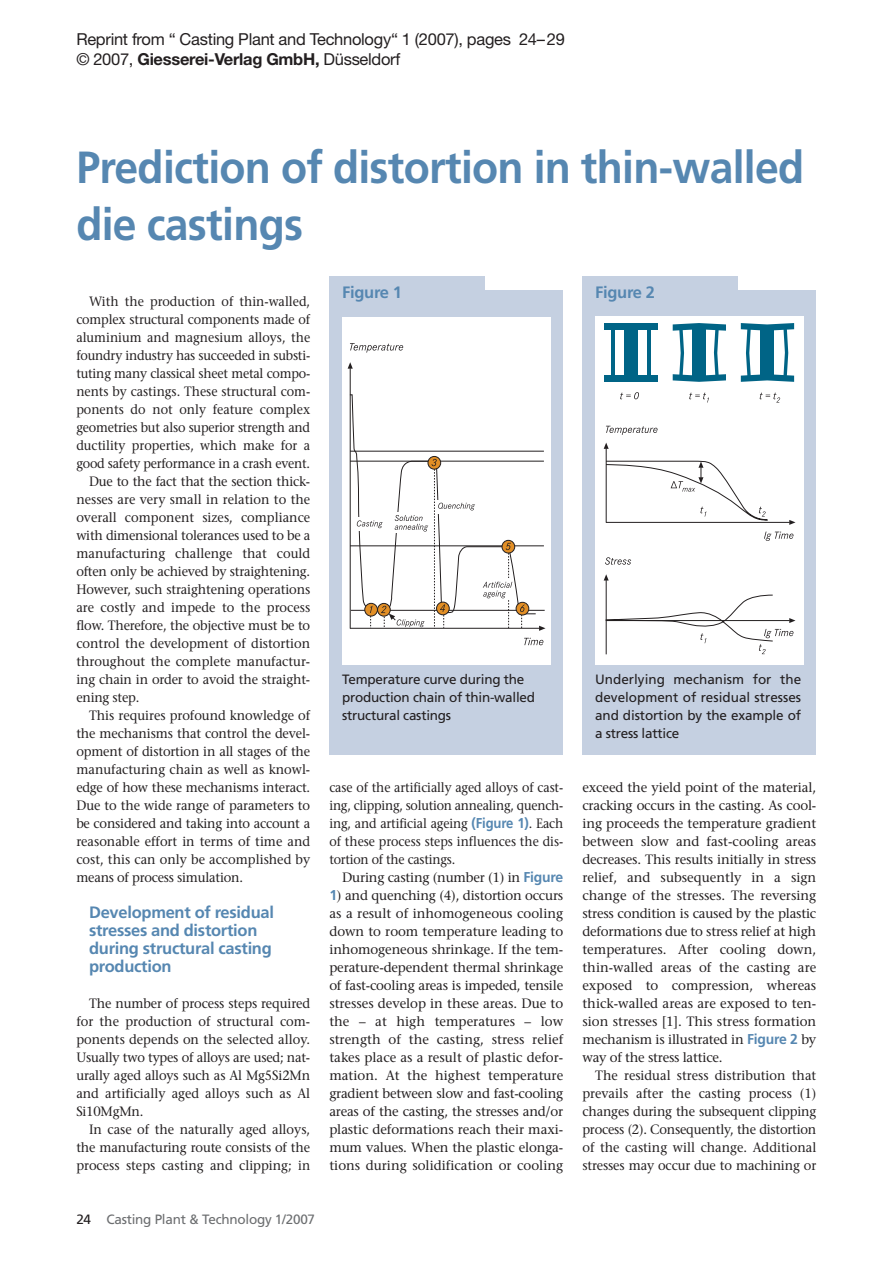
<style>
.page{position:relative;width:893px;height:1263px;background:#fff}
.page>*{position:absolute;margin:0;border:0;box-sizing:border-box;transform-origin:0 0}
.t1{font:700 45px/57px "Frutiger";letter-spacing:-.015em;color:#5687b1;scale:.95 1}
.t2{font:16.5px/19.8px "Helvetica Neue";letter-spacing:-.015em;color:#231f20}
.t3{font:700 16.5px/18px "Frutiger";letter-spacing:-.015em;color:#5687b1}
.t4{font:13.5px/18px "Stone Serif";letter-spacing:-.01em;color:#231f20;text-align:justify;scale:.95 1}
.t5{font:13.5px/18px "Stone Serif";letter-spacing:-.01em;color:#231f20;text-align:justify}
.t6{font:13.5px "Stone Serif";letter-spacing:-.01em;color:#231f20;scale:.93 1}
.t7{font:13.5px/18px "Stone Serif";letter-spacing:-.01em;color:#231f20;text-align:justify;scale:.92 1}
.t8{font:13.5px/18px "Frutiger";letter-spacing:-.015em;color:#231f20}
.t9{font:13.5px "Frutiger";letter-spacing:-.015em;color:#6c6e70}
.s1{font-weight:700}
.s2{font-family:"Frutiger";font-weight:700;font-size:14.25px;color:#5687b1}
.s3{color:#231f20}
</style>
<div class="page">
<div style="left:329px;top:291px;width:234px;height:464px;background:#c5d0e1"></div>
<div style="left:329px;top:276px;width:156px;height:15px;background:#c5d0e1"></div>
<div style="left:342px;top:317px;width:208px;height:348px;background:#fff"></div>
<hr style="left:350px;top:368px;width:1px;height:261px;background:#231f20">
<svg style="left:348px;top:362px;width:5px;height:7px"></svg>
<svg style="left:350px;top:343px;width:53px;height:10px"></svg>
<svg style="left:524px;top:638px;width:19px;height:7px"></svg>
<svg style="left:349px;top:394px;width:196px;height:237px"></svg>
<div style="left:582px;top:291px;width:234px;height:464px;background:#c5d0e1"></div>
<div style="left:582px;top:276px;width:156px;height:15px;background:#c5d0e1"></div>
<div style="left:595px;top:316px;width:208px;height:349px;background:#fff"></div>
<div style="left:604px;top:323px;width:54px;height:6px;background:#006486"></div>
<div style="left:604px;top:376px;width:54px;height:6px;background:#006486"></div>
<hr style="left:647px;top:329px;width:3px;height:47px;background:#006486">
<hr style="left:611px;top:329px;width:3px;height:47px;background:#006486">
<div style="left:624px;top:329px;width:13px;height:47px;background:#006486"></div>
<svg style="left:741px;top:323px;width:53px;height:59px"></svg>
<div style="left:760px;top:329px;width:14px;height:47px;background:#006486"></div>
<svg style="left:673px;top:323px;width:53px;height:59px"></svg>
<div style="left:692px;top:329px;width:14px;height:47px;background:#006486"></div>
<svg style="left:620px;top:392px;width:19px;height:7px"></svg>
<svg style="left:689px;top:393px;width:20px;height:10px"></svg>
<svg style="left:760px;top:393px;width:20px;height:10px"></svg>
<hr style="left:606px;top:522px;width:184px;height:1px;background:#231f20">
<svg style="left:789px;top:520px;width:6px;height:5px"></svg>
<hr style="left:606px;top:448px;width:1px;height:75px;background:#231f20">
<svg style="left:604px;top:443px;width:5px;height:6px"></svg>
<svg style="left:606px;top:426px;width:51px;height:9px"></svg>
<svg style="left:764px;top:532px;width:29px;height:9px"></svg>
<hr style="left:606px;top:580px;width:1px;height:74px;background:#231f20">
<svg style="left:604px;top:574px;width:5px;height:7px"></svg>
<svg style="left:605px;top:557px;width:26px;height:8px"></svg>
<svg style="left:605px;top:594px;width:190px;height:60px"></svg>
<svg style="left:605px;top:461px;width:163px;height:60px"></svg>
<p class="t2" style="left:76px;top:31px;width:490px">Reprint from “ Casting Plant and Technology“ 1 (2007), pages 24–29 © 2007, <span class="s1">Giesserei-Verlag GmbH,</span> Düsseldorf</p>
<h1 class="t1" style="left:76px;top:142px;width:768px">Prediction of distortion in thin-walled die castings</h1>
<p class="t3" style="left:342px;top:284px;width:61px">Figure 1</p>
<p class="t3" style="left:595px;top:284px;width:61px">Figure 2</p>
<p class="t6" style="left:89px;top:296px;width:239px">With the production of thin-walled,</p>
<p class="t6" style="left:76px;top:314px;width:253px">complex structural components made of</p>
<p class="t6" style="left:76px;top:332px;width:253px">aluminium and magnesium alloys, the</p>
<p class="t6" style="left:76px;top:350px;width:253px">foundry industry has succeeded in substi-</p>
<p class="t6" style="left:76px;top:368px;width:253px">tuting many classical sheet metal compo-</p>
<p class="t6" style="left:76px;top:386px;width:253px">nents by castings. These structural com-</p>
<p class="t6" style="left:76px;top:404px;width:253px">ponents do not only feature complex</p>
<p class="t6" style="left:76px;top:422px;width:253px">geometries but also superior strength and</p>
<p class="t6" style="left:76px;top:440px;width:253px">ductility properties, which make for a</p>
<p class="t6" style="left:76px;top:458px;width:253px">good safety performance in a crash event.</p>
<p class="t4" style="left:89px;top:474px;width:234px">Due to the fact that the section thick-</p>
<p class="t4" style="left:76px;top:492px;width:248px">nesses are very small in relation to the</p>
<p class="t4" style="left:76px;top:510px;width:248px">overall component sizes, compliance</p>
<p class="t4" style="left:76px;top:528px;width:248px">with dimensional tolerances used to be a</p>
<p class="t4" style="left:76px;top:546px;width:248px">manufacturing challenge that could</p>
<p class="t4" style="left:76px;top:564px;width:248px">often only be achieved by straightening.</p>
<p class="t4" style="left:76px;top:582px;width:248px">However, such straightening operations</p>
<p class="t4" style="left:76px;top:600px;width:248px">are costly and impede to the process</p>
<p class="t4" style="left:76px;top:618px;width:248px">flow. Therefore, the objective must be to</p>
<p class="t4" style="left:76px;top:636px;width:248px">control the development of distortion</p>
<p class="t4" style="left:76px;top:654px;width:248px">throughout the complete manufactur-</p>
<p class="t4" style="left:76px;top:672px;width:248px">ing chain in order to avoid the straight-</p>
<p class="t4" style="left:76px;top:690px;width:68px">ening step.</p>
<p class="t4" style="left:89px;top:708px;width:234px">This requires profound knowledge of</p>
<p class="t4" style="left:76px;top:726px;width:248px">the mechanisms that control the devel-</p>
<p class="t4" style="left:76px;top:744px;width:248px">opment of distortion in all stages of the</p>
<p class="t4" style="left:76px;top:762px;width:248px">manufacturing chain as well as knowl-</p>
<p class="t4" style="left:76px;top:780px;width:248px">edge of how these mechanisms interact.</p>
<p class="t4" style="left:76px;top:798px;width:248px">Due to the wide range of parameters to</p>
<p class="t4" style="left:76px;top:816px;width:248px">be considered and taking into account a</p>
<p class="t4" style="left:76px;top:834px;width:248px">reasonable effort in terms of time and</p>
<p class="t4" style="left:76px;top:852px;width:248px">cost, this can only be accomplished by</p>
<p class="t4" style="left:76px;top:870px;width:177px">means of process simulation.</p>
<p class="t3" style="left:89px;top:905px;width:186px">Development of residual stresses and distortion during structural casting production</p>
<p class="t4" style="left:76px;top:996px;width:248px;text-indent:13px">The number of process steps required for the production of structural com&shy;ponents depends on the selected alloy.<br>Usually two types of alloys are used; nat&shy;urally aged alloys such as Al Mg5Si2Mn and artificially aged alloys such as Al Si10MgMn.</p>
<p class="t4" style="left:76px;top:1122px;width:248px;text-indent:13px">In case of the naturally aged alloys, the manufacturing route consists of the process steps casting and clipping; in</p>
<p class="t8" style="left:595px;top:671px;width:207px;text-align:justify">Underlying mechanism for the development of residual stresses and distortion by the example of a stress lattice</p>
<p class="t8" style="left:342px;top:671px;width:195px">Temperature curve during the production chain of thin-walled structural castings</p>
<p class="t5" style="left:582px;top:780px;width:235px">exceed the yield point of the material, cracking occurs in the casting. As cool&shy;ing proceeds the temperature gradient between slow and fast-cooling areas decreases. This results initially in stress relief, and subsequently in a sign change of the stresses. The reversing stress condition is caused by the plastic deformations due to stress relief at high temperatures. After cooling down, thin-walled areas of the casting are exposed to compression, whereas thick-walled areas are exposed to ten&shy;sion stresses [1]. This stress formation mechanism is illustrated in <span class="s2">Figure 2</span> by way of the stress lattice.</p>
<p class="t4" style="left:582px;top:1068px;width:248px;text-indent:13px">The residual stress distribution that prevails after the casting process (1) changes during the subsequent clipping process (2). Consequently, the distortion of the casting will change. Additional stresses may occur due to machining or</p>
<p class="t7" style="left:329px;top:780px;width:256px">case of the artificially aged alloys of cast&shy;ing, clipping, solution annealing, quench&shy;ing, and artificial ageing <span class="s2">(Figure 1)</span>. Each of these process steps influences the dis&shy;tortion of the castings.</p>
<p class="t5" style="left:342px;top:870px;width:223px">During casting (number (1) in <span class="s2">Figure</span></p>
<p class="t5" style="left:329px;top:888px;width:235px"><span class="s2">1</span>) and quenching (4), distortion occurs as a result of inhomogeneous cooling down to room temperature leading to inhomogeneous shrinkage. If the tem&shy;perature-dependent thermal shrinkage of fast-cooling areas is impeded, tensile stresses develop in these areas. Due to the – at high temperatures – low strength of the casting, stress relief takes place as a result of plastic defor&shy;mation. At the highest temperature gradient between slow and fast-cooling areas of the casting, the stresses and/or plastic deformations reach their maxi&shy;mum values. When the plastic elonga&shy;tions during solidification or cooling</p>
<p class="t9" style="left:76px;top:1214px;width:240px"><span class="s3">24</span> Casting Plant &amp; Technology 1/2007</p>
</div>
